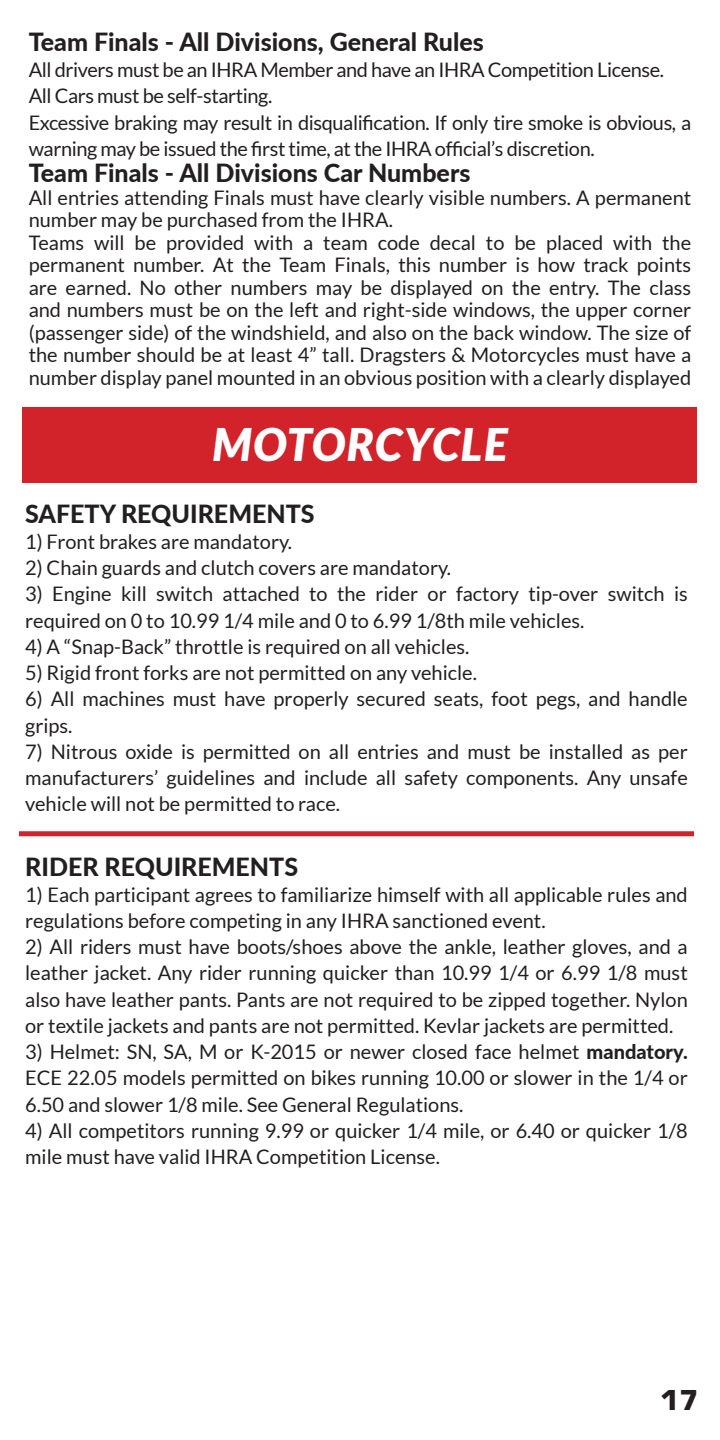
<style>
.page{position:relative;width:720px;height:1440px;background:#fff}
.page>*{position:absolute;margin:0;border:0;box-sizing:border-box;transform-origin:0 0}
.t1{font:italic 900 45px "Lato";letter-spacing:.04em;color:#fff}
.t2{font:900 30px "Eurostile";color:#231f20}
.t3{font:800 25px "Lato";color:#231f20}
.t4{font:20px/26.2px "Lato";color:#231f20}
.t5{font:20px/26.2px "Lato";letter-spacing:-.02em;color:#231f20}
.s1{font-weight:800}
</style>
<div class="page">
<div style="left:19px;top:831px;width:675px;height:5px;background:#d2232a"></div>
<div style="left:22px;top:407px;width:676px;height:76px;background:#d2232a"></div>
<p class="t3" style="left:29px;top:23px;width:457px">Team Finals - All Divisions, General Rules</p>
<p class="t5" style="left:29px;top:57px;width:664px">All drivers must be an IHRA Member and have an IHRA Competition License.<br>All Cars must be self-starting.<br>Excessive braking may result in disqualification. If only tire smoke is obvious, a warning may be issued the first time, at the IHRA official’s discretion.</p>
<p class="t3" style="left:29px;top:154px;width:443px">Team Finals - All Divisions Car Numbers</p>
<p class="t4" style="left:29px;top:186px;width:664px;line-height:22.5px">All entries attending Finals must have clearly visible numbers. A permanent number may be purchased from the IHRA.<br>Teams will be provided with a team code decal to be placed with the permanent number. At the Team Finals, this number is how track points are earned. No other numbers may be displayed on the entry. The class and numbers must be on the left and right-side windows, the upper corner (passenger side) of the windshield, and also on the back window. The size of the number should be at least 4” tall. Dragsters &amp; Motorcycles must have a number display panel mounted in an obvious position with a clearly displayed</p>
<h1 class="t1" style="left:213px;top:418px;width:296px">MOTORCYCLE</h1>
<p class="t3" style="left:25px;top:495px;width:291px">SAFETY REQUIREMENTS</p>
<p class="t4" style="left:25px;top:528px;width:269px">1) Front brakes are mandatory.</p>
<p class="t4" style="left:25px;top:555px;width:428px">2) Chain guards and clutch covers are mandatory.</p>
<p class="t4" style="left:25px;top:581px;width:664px">3) Engine kill switch attached to the rider or factory tip-over switch is required on 0 to 10.99 1/4 mile and 0 to 6.99 1/8th mile vehicles.</p>
<p class="t4" style="left:25px;top:633px;width:446px">4) A “Snap-Back” throttle is required on all vehicles.</p>
<p class="t4" style="left:25px;top:660px;width:453px">5) Rigid front forks are not permitted on any vehicle.</p>
<p class="t4" style="left:25px;top:686px;width:664px">6) All machines must have properly secured seats, foot pegs, and handle grips.</p>
<p class="t4" style="left:25px;top:738px;width:664px;text-align:justify">7) Nitrous oxide is permitted on all entries and must be installed as per manufacturers’ guidelines and include all safety components. Any unsafe vehicle will not be permitted to race.</p>
<p class="t3" style="left:25px;top:848px;width:274px">RIDER REQUIREMENTS</p>
<p class="t4" style="left:25px;top:881px;width:664px">1) Each participant agrees to familiarize himself with all applicable rules and regulations before competing in any IHRA sanctioned event.</p>
<p class="t4" style="left:25px;top:934px;width:664px;text-align:justify">2) All riders must have boots/shoes above the ankle, leather gloves, and a leather jacket. Any rider running quicker than 10.99 1/4 or 6.99 1/8 must also have leather pants. Pants are not required to be zipped together. Nylon or textile jackets and pants are not permitted. Kevlar jackets are permitted.</p>
<p class="t4" style="left:25px;top:1039px;width:664px;text-align:justify">3) Helmet: SN, SA, M or K-2015 or newer closed face helmet <span class="s1">mandatory.<br></span>ECE 22.05 models permitted on bikes running 10.00 or slower in the 1/4 or 6.50 and slower 1/8 mile. See General Regulations.</p>
<p class="t4" style="left:25px;top:1117px;width:664px">4) All competitors running 9.99 or quicker 1/4 mile, or 6.40 or quicker 1/8 mile must have valid IHRA Competition License.</p>
<h2 class="t2" style="left:661px;top:1379px;width:40px">17</h2>
</div>
